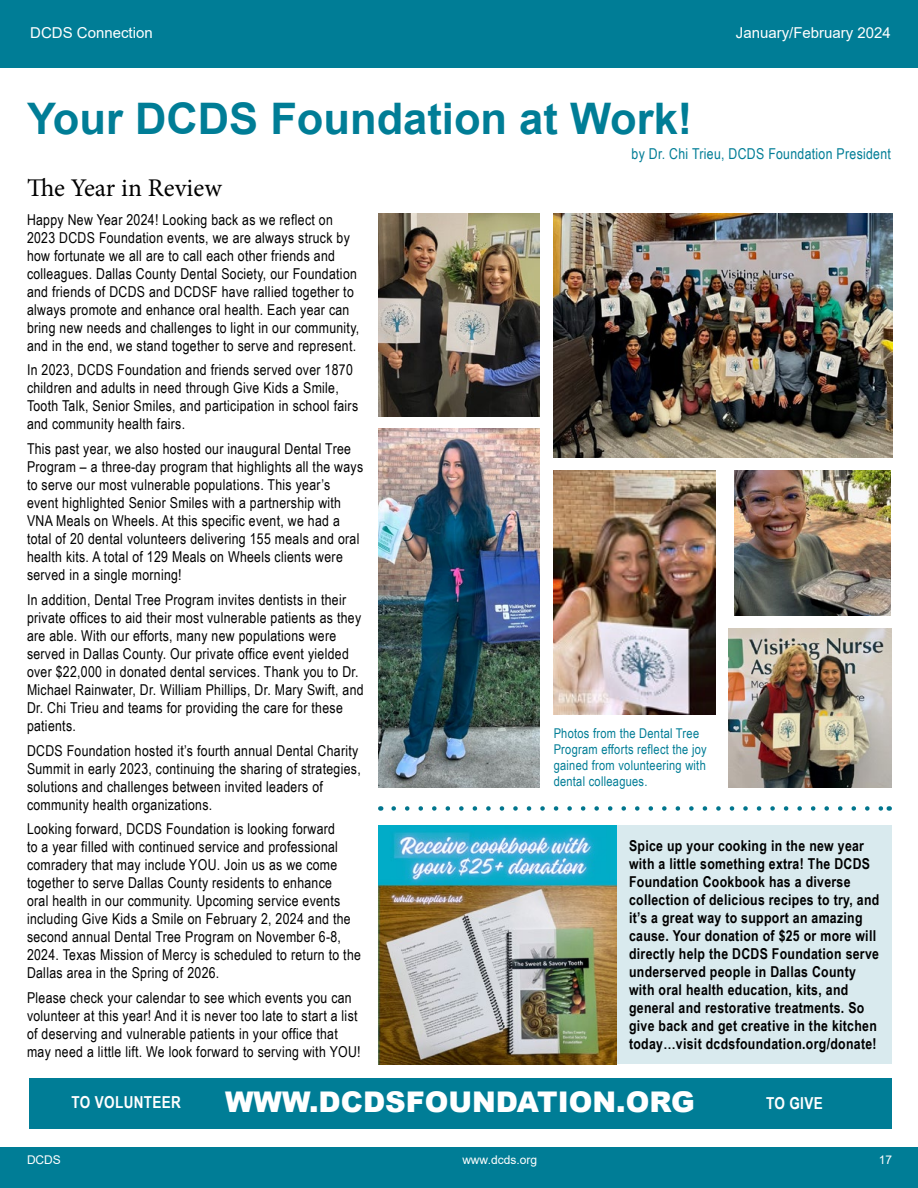
<style>
.page{position:relative;width:918px;height:1188px;background:#fff}
.page>*{position:absolute;margin:0;border:0;box-sizing:border-box;transform-origin:0 0}
.t1{font:700 43.5px "Arial";color:#007d96}
.t2{font:900 28.5px "Arial";color:#fff}
.t3{font:25.5px "Minion Pro";letter-spacing:.005em;color:#000}
.t4{font:700 16.5px "Arial Narrow";letter-spacing:.02em;color:#fff}
.t5{font:15px/18px "Arial Narrow";letter-spacing:.02em;color:#000}
.t6{font:700 15px/18px "Arial Narrow";letter-spacing:.02em;color:#000}
.t7{font:15px "Arial Narrow";letter-spacing:.02em;color:#007d96}
.t8{font:15px "Arial";color:#fff}
.t9{font:13.5px/16.2px "Arial Narrow";letter-spacing:.02em;color:#007d96}
.t10{font:12px "Arial";color:#fff}
</style>
<div class="page">
<div style="left:0;top:0;width:918px;height:60px;background:#007d96"></div>
<div style="left:0;top:51px;width:918px;height:17px;background:#007d96"></div>
<div style="left:0;top:1148px;width:918px;height:40px;background:#007d96"></div>
<div style="left:615px;top:826px;width:277px;height:238px;background:#d9eaee"></div>
<img style="left:554px;top:214px;width:338px;height:244px">
<div style="left:29px;top:1078px;width:862px;height:51px;background:#007d96"></div>
<img style="left:729px;top:628px;width:162px;height:160px">
<img style="left:378px;top:428px;width:162px;height:360px">
<img style="left:378px;top:214px;width:162px;height:203px">
<img style="left:553px;top:471px;width:162px;height:243px">
<img style="left:734px;top:471px;width:157px;height:145px">
<svg style="left:394px;top:806px;width:488px;height:5px"></svg>
<img style="left:378px;top:826px;width:238px;height:238px">
<p class="t8" style="left:30px;top:22px;width:124px">DCDS Connection</p>
<p class="t8" style="left:736px;top:22px;width:157px">January/February 2024</p>
<h1 class="t1" style="left:27px;top:88px;width:667px">Your DCDS Foundation at Work!</h1>
<p class="t7" style="left:632px;top:143px;width:261px">by Dr. Chi Trieu, DCDS Foundation President</p>
<h3 class="t3" style="left:27px;top:171px;width:196px">The Year in Review</h3>
<p class="t5" style="left:27px;top:210px;width:334px">Happy New Year 2024! Looking back as we reflect on 2023 DCDS Foundation events, we are always struck by how fortunate we all are to call each other friends and colleagues. Dallas County Dental Society, our Foundation and friends of DCDS and DCDSF have rallied together to always promote and enhance oral health. Each year can bring new needs and challenges to light in our community, and in the end, we stand together to serve and represent.</p>
<p class="t5" style="left:27px;top:361px;width:333px">In 2023, DCDS Foundation and friends served over 1870 children and adults in need through Give Kids a Smile, Tooth Talk, Senior Smiles, and participation in school fairs and community health fairs.</p>
<p class="t5" style="left:27px;top:439px;width:338px">This past year, we also hosted our inaugural Dental Tree Program – a three-day program that highlights all the ways to serve our most vulnerable populations. This year’s event highlighted Senior Smiles with a partnership with VNA Meals on Wheels. At this specific event, we had a total of 20 dental volunteers delivering 155 meals and oral health kits. A total of 129 Meals on Wheels clients were served in a single morning!</p>
<p class="t5" style="left:27px;top:590px;width:338px">In addition, Dental Tree Program invites dentists in their private offices to aid their most vulnerable patients as they are able. With our efforts, many new populations were served in Dallas County. Our private office event yielded over $22,000 in donated dental services. Thank you to Dr.<br>Michael Rainwater, Dr. William Phillips, Dr. Mary Swift, and Dr. Chi Trieu and teams for providing the care for these patients.</p>
<p class="t5" style="left:27px;top:741px;width:335px">DCDS Foundation hosted it’s fourth annual Dental Charity Summit in early 2023, continuing the sharing of strategies, solutions and challenges between invited leaders of community health organizations.</p>
<p class="t5" style="left:27px;top:819px;width:335px">Looking forward, DCDS Foundation is looking forward<br>to a year filled with continued service and professional comradery that may include YOU. Join us as we come together to serve Dallas County residents to enhance<br>oral health in our community. Upcoming service events including Give Kids a Smile on February 2, 2024 and the second annual Dental Tree Program on November 6-8, 2024. Texas Mission of Mercy is scheduled to return to the Dallas area in the Spring of 2026.</p>
<p class="t5" style="left:27px;top:988px;width:335px">Please check your calendar to see which events you can volunteer at this year! And it is never too late to start a list of deserving and vulnerable patients in your office that may need a little lift. We look forward to serving with YOU!</p>
<p class="t9" style="left:554px;top:724px;width:155px">Photos from the Dental Tree<br>Program efforts reflect the joy gained from volunteering with dental colleagues.</p>
<p class="t6" style="left:629px;top:836px;width:252px">Spice up your cooking in the new year with a little something extra! The DCDS Foundation Cookbook has a diverse collection of delicious recipes to try, and it’s a great way to support an amazing cause. Your donation of $25 or more will directly help the DCDS Foundation serve underserved people in Dallas County with oral health education, kits, and general and restorative treatments. So give back and get creative in the kitchen today…visit dcdsfoundation.org/donate!</p>
<p class="t4" style="left:72px;top:1089px;width:111px">TO VOLUNTEER</p>
<h2 class="t2" style="left:225px;top:1081px;width:471px">WWW.DCDSFOUNDATION.ORG</h2>
<p class="t4" style="left:766px;top:1091px;width:58px">TO GIVE</p>
<p class="t10" style="left:27px;top:1152px;width:35px">DCDS</p>
<p class="t10" style="left:462px;top:1152px;width:76px">www.dcds.org</p>
<p class="t10" style="left:879px;top:1152px;width:15px">17</p>
</div>
